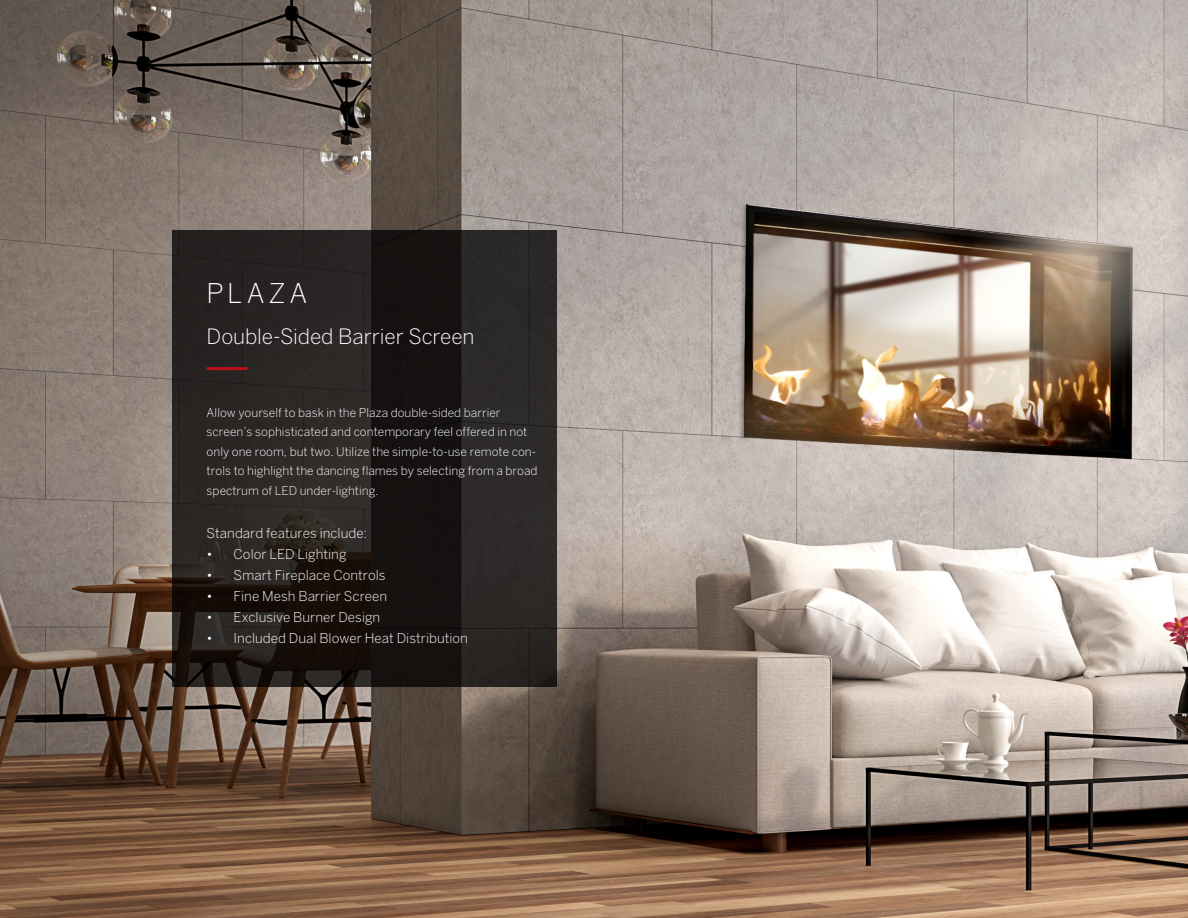
<style>
.page{position:relative;width:1188px;height:918px;background:#fff}
.page>*{position:absolute;margin:0;border:0;box-sizing:border-box;transform-origin:0 0}
.Made_in_the_USA_Body{font:300 27px "Benton Sans";letter-spacing:.155em;color:#fff}
.Made_in_the_USA_Body-2{font:300 21px "Benton Sans";letter-spacing:-.005em;color:#fff}
.t1{font:300 13.5px "Benton Sans";color:#fff}
.t2{font:300 12px/19.5px "Benton Sans";color:#fff}
</style>
<div class="page">
<img style="left:0;top:0;width:1188px;height:918px">
<svg style="left:173px;top:231px;width:384px;height:456px;fill:#282423"></svg>
<hr style="left:207px;top:367px;width:41px;height:3px;background:#bb1018">
<p class="Made_in_the_USA_Body" style="left:207px;top:277px;width:102px">PLAZA</p>
<p class="Made_in_the_USA_Body-2" style="left:207px;top:324px;width:270px">Double-Sided Barrier Screen</p>
<p class="t2" style="left:207px;top:403px;width:333px">Allow yourself to bask in the Plaza double-sided barrier screen’s sophisticated and contemporary feel offered in not only one room, but two. Utilize the simple-to-use remote con&shy;trols to highlight the dancing flames by selecting from a broad spectrum of LED under-lighting.</p>
<p class="t1" style="left:207px;top:526px;width:162px">Standard features include:</p>
<p class="t1" style="left:207px;top:547px;width:141px">• Color LED Lighting</p>
<p class="t1" style="left:207px;top:568px;width:181px">• Smart Fireplace Controls</p>
<p class="t1" style="left:207px;top:589px;width:182px">• Fine Mesh Barrier Screen</p>
<p class="t1" style="left:207px;top:610px;width:175px">• Exclusive Burner Design</p>
<p class="t1" style="left:207px;top:631px;width:263px">• Included Dual Blower Heat Distribution</p>
</div>
